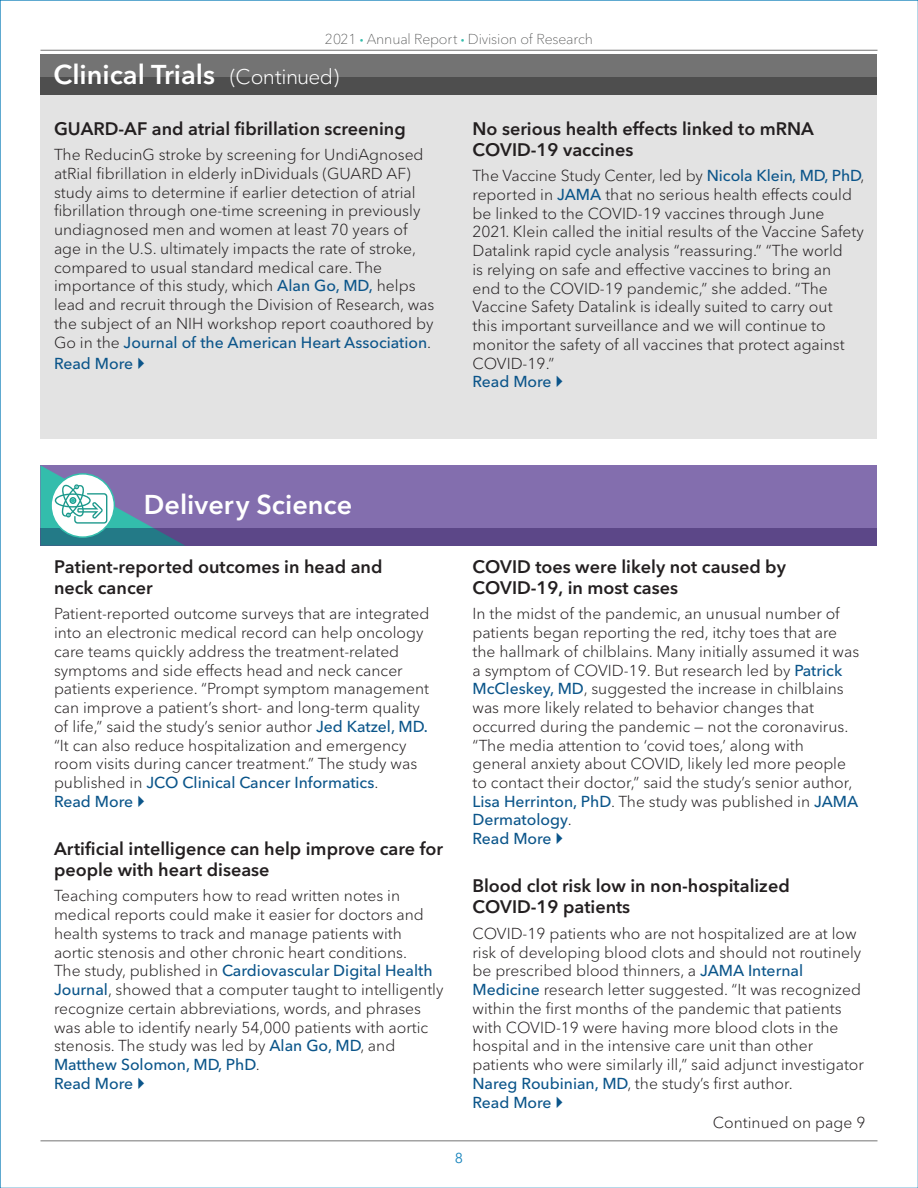
<style>
.page{position:relative;width:918px;height:1188px;background:#fff}
.page>*{position:absolute;margin:0;border:0;box-sizing:border-box;transform-origin:0 0}
.t1{font:600 27px "Avenir Next LT Pro";color:#fff}
.t2{font:600 18px/21px "Avenir Next LT Pro";color:#231f20}
.t3{font:300 15.75px/18.8px "Avenir Next LT Pro";color:#231f20}
.t4{font:500 15.75px "Avenir Next LT Pro";letter-spacing:-.005em;color:#0b558a}
.t5{font:100 14.25px "Avenir Next LT Pro";letter-spacing:-.01em;color:#4a4b4b}
.t6{font:14.25px "Avenir Next LT Pro";color:#1683bc}
.s1{font-size:7.5px;color:#33bdac}
.s2{font-weight:300;font-size:21px}
.s3{font-weight:500;color:#0b558a}
</style>
<div class="page">
<hr style="left:40px;top:50px;width:838px;height:1px;background:#737373">
<hr style="left:40px;top:1140px;width:838px;height:1px;background:#737373">
<div style="left:40px;top:465px;width:838px;height:81px;background:#836eae"></div>
<div style="left:40px;top:528px;width:838px;height:18px;background:#5c4788"></div>
<div style="left:40px;top:54px;width:838px;height:384px;background:#e3e3e3"></div>
<div style="left:40px;top:54px;width:838px;height:40px;background:#737373"></div>
<div style="left:40px;top:77px;width:838px;height:17px;background:#4a4b4b"></div>
<svg style="left:40px;top:465px;width:145px;height:81px"></svg>
<p class="t5" style="left:325px;top:31px;width:270px">2021 <span class="s1">•</span> Annual Report <span class="s1">•</span> Division of Research</p>
<h1 class="t1" style="left:54px;top:59px;width:288px">Clinical Trials <span class="s2">(Continued)</span></h1>
<p class="t2" style="left:54px;top:118px;width:353px">GUARD-AF and atrial fibrillation screening</p>
<p class="t3" style="left:54px;top:145px;width:382px">The ReducinG stroke by screening for UndiAgnosed atRial fibrillation in elderly inDividuals (GUARD AF) study aims to determine if earlier detection of atrial fibrillation through one-time screening in previously undiagnosed men and women at least 70 years of age in the U.S. ultimately impacts the rate of stroke, compared to usual standard medical care. The importance of this study, which <span class="s3">Alan Go, MD,</span> helps lead and recruit through the Division of Research, was the subject of an NIH workshop report coauthored by Go in the <span class="s3">Journal of the American Heart Association</span>.</p>
<p class="t4" style="left:54px;top:354px;width:81px">Read More</p>
<p class="t2" style="left:472px;top:118px;width:343px">No serious health effects linked to mRNA<br>COVID-19 vaccines</p>
<p class="t3" style="left:472px;top:166px;width:393px">The Vaccine Study Center, led by <span class="s3">Nicola Klein, MD, PhD</span>, reported in <span class="s3">JAMA</span> that no serious health effects could be linked to the COVID-19 vaccines through June 2021. Klein called the initial results of the Vaccine Safety Datalink rapid cycle analysis “reassuring.” “The world<br>is relying on safe and effective vaccines to bring an<br>end to the COVID-19 pandemic,” she added. “The Vaccine Safety Datalink is ideally suited to carry out<br>this important surveillance and we will continue to monitor the safety of all vaccines that protect against COVID-19.”</p>
<p class="t4" style="left:472px;top:372px;width:81px">Read More</p>
<h1 class="t1" style="left:144px;top:488px;width:210px">Delivery Science</h1>
<p class="t2" style="left:54px;top:556px;width:330px">Patient-reported outcomes in head and neck cancer</p>
<p class="t3" style="left:54px;top:604px;width:377px">Patient-reported outcome surveys that are integrated into an electronic medical record can help oncology care teams quickly address the treatment-related symptoms and side effects head and neck cancer patients experience. “Prompt symptom management can improve a patient’s short- and long-term quality of life,” said the study’s senior author <span class="s3">Jed Katzel, MD. </span>“It can also reduce hospitalization and emergency room visits during cancer treatment.” The study was published in <span class="s3">JCO Clinical Cancer Informatics</span>.<br><span class="s3">Read More</span></p>
<p class="t2" style="left:54px;top:838px;width:391px">Artificial intelligence can help improve care for people with heart disease</p>
<p class="t3" style="left:54px;top:886px;width:391px">Teaching computers how to read written notes in medical reports could make it easier for doctors and health systems to track and manage patients with aortic stenosis and other chronic heart conditions.<br>The study, published in <span class="s3">Cardiovascular Digital Health Journal</span>, showed that a computer taught to intelligently recognize certain abbreviations, words, and phrases was able to identify nearly 54,000 patients with aortic stenosis. The study was led by <span class="s3">Alan Go, MD</span>, and <span class="s3">Matthew Solomon, MD, PhD</span>.<br><span class="s3">Read More</span></p>
<p class="t6" style="left:455px;top:1150px;width:10px">8</p>
<p class="t2" style="left:472px;top:556px;width:315px">COVID toes were likely not caused by<br>COVID-19, in most cases</p>
<p class="t3" style="left:472px;top:604px;width:388px">In the midst of the pandemic, an unusual number of patients began reporting the red, itchy toes that are the hallmark of chilblains. Many initially assumed it was a symptom of COVID-19. But research led by <span class="s3">Patrick McCleskey, MD</span>, suggested the increase in chilblains was more likely related to behavior changes that occurred during the pandemic — not the coronavirus. “The media attention to ‘covid toes,’ along with general anxiety about COVID, likely led more people to contact their doctor,” said the study’s senior author, <span class="s3">Lisa Herrinton, PhD</span>. The study was published in <span class="s3">JAMA Dermatology</span>.<br><span class="s3">Read More</span></p>
<p class="t2" style="left:472px;top:875px;width:319px">Blood clot risk low in non-hospitalized<br>COVID-19 patients</p>
<p class="t3" style="left:472px;top:924px;width:393px">COVID-19 patients who are not hospitalized are at low risk of developing blood clots and should not routinely be prescribed blood thinners, a <span class="s3">JAMA Internal Medicine</span> research letter suggested. “It was recognized within the first months of the pandemic that patients with COVID-19 were having more blood clots in the hospital and in the intensive care unit than other patients who were similarly ill,” said adjunct investigator <span class="s3">Nareg Roubinian, MD</span>, the study’s first author.<br><span class="s3">Read More</span></p>
<p class="t3" style="left:713px;top:1113px;width:154px">Continued on page 9</p>
</div>
